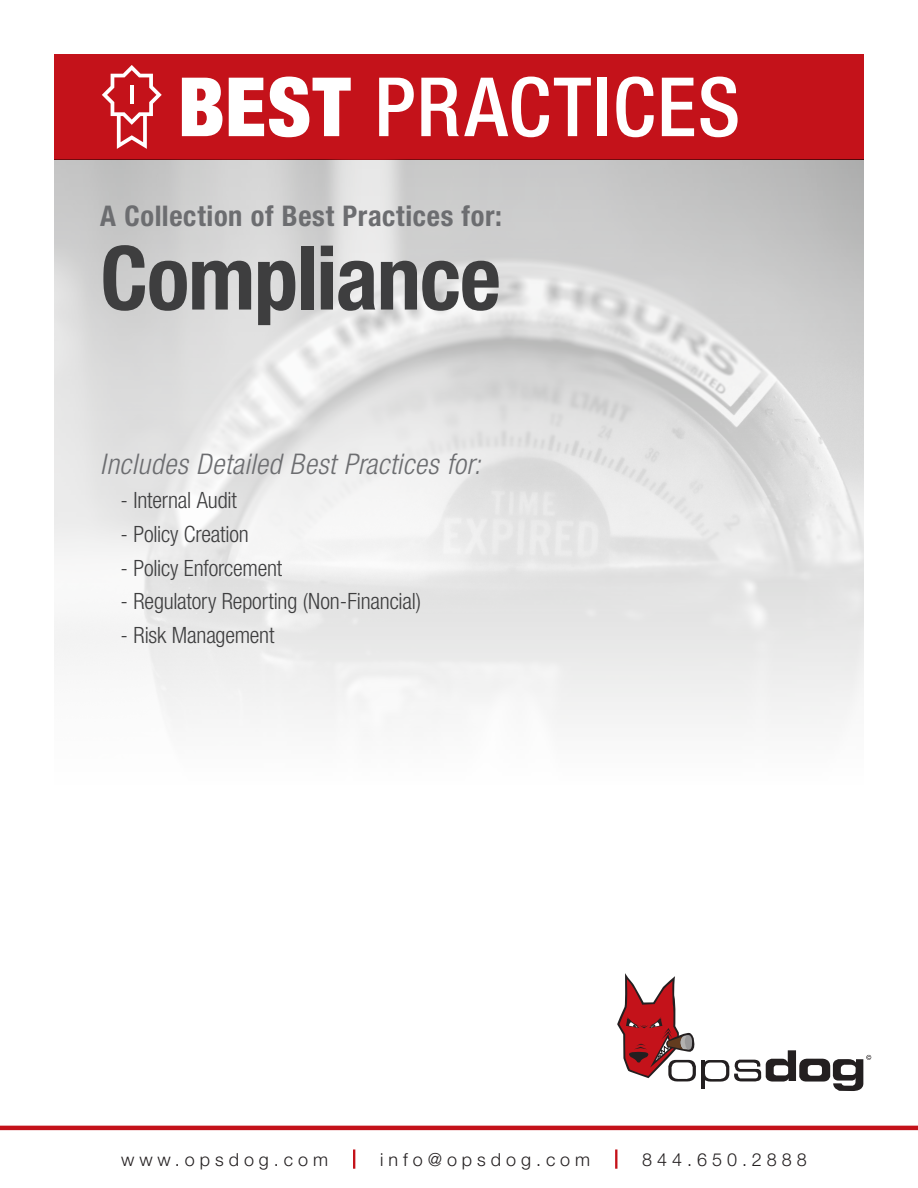
<style>
.page{position:relative;width:918px;height:1188px;background:#fff}
.page>*{position:absolute;margin:0;border:0;box-sizing:border-box;transform-origin:0 0}
.t1{font:700 condensed 88.5px "Helvetica Neue LT Pro";letter-spacing:-.015em;color:#3e3e3f}
.t2{font:500 condensed 81.9px "Helvetica Neue LT Pro";letter-spacing:.02em;color:#fff}
.t3{font:italic 300 condensed 28.5px "Helvetica Neue LT Pro";letter-spacing:.02em;color:#6c6d70}
.t4{font:700 condensed 28.5px "Helvetica Neue LT Pro";letter-spacing:.025em;color:#6c6d70}
.t5{font:300 condensed 22.5px "Helvetica Neue LT Pro";letter-spacing:-.01em;color:#3e3e3f}
.t6{font:300 18px "Helvetica Neue LT Pro";letter-spacing:.275em;color:#231f20}
.s1{font-weight:900}
</style>
<div class="page">
<svg style="left:54px;top:160px;width:810px;height:564px"></svg>
<div style="left:54px;top:54px;width:810px;height:106px;background:#c4121a"></div>
<svg style="left:102px;top:65px;width:60px;height:84px"></svg>
<hr style="left:130px;top:86px;width:4px;height:18px;background:#fff">
<hr style="left:0;top:1126px;width:918px;height:4px;background:#c4121a">
<svg style="left:617px;top:973px;width:79px;height:109px"></svg>
<svg style="left:702px;top:1050px;width:169px;height:41px"></svg>
<hr style="left:353px;top:1149px;width:2px;height:20px;background:#c4121a">
<hr style="left:615px;top:1149px;width:2px;height:20px;background:#c4121a">
<h2 class="t2" style="left:178px;top:58px;width:564px"><span class="s1">BEST</span> PRACTICES</h2>
<p class="t4" style="left:100px;top:198px;width:403px">A Collection of Best Practices for:</p>
<h1 class="t1" style="left:100px;top:225px;width:402px">Compliance</h1>
<p class="t3" style="left:100px;top:448px;width:382px">Includes Detailed Best Practices for:</p>
<p class="t5" style="left:121px;top:487px;width:118px">- Internal Audit</p>
<p class="t5" style="left:121px;top:521px;width:130px">- Policy Creation</p>
<p class="t5" style="left:121px;top:555px;width:163px">- Policy Enforcement</p>
<p class="t5" style="left:121px;top:588px;width:302px">- Regulatory Reporting (Non-Financial)</p>
<p class="t5" style="left:121px;top:622px;width:155px">- Risk Management</p>
<p class="t6" style="left:121px;top:1148px;width:209px">www.opsdog.com</p>
<p class="t6" style="left:380px;top:1148px;width:212px">info@opsdog.com</p>
<p class="t6" style="left:642px;top:1148px;width:166px">844.650.2888</p>
</div>
